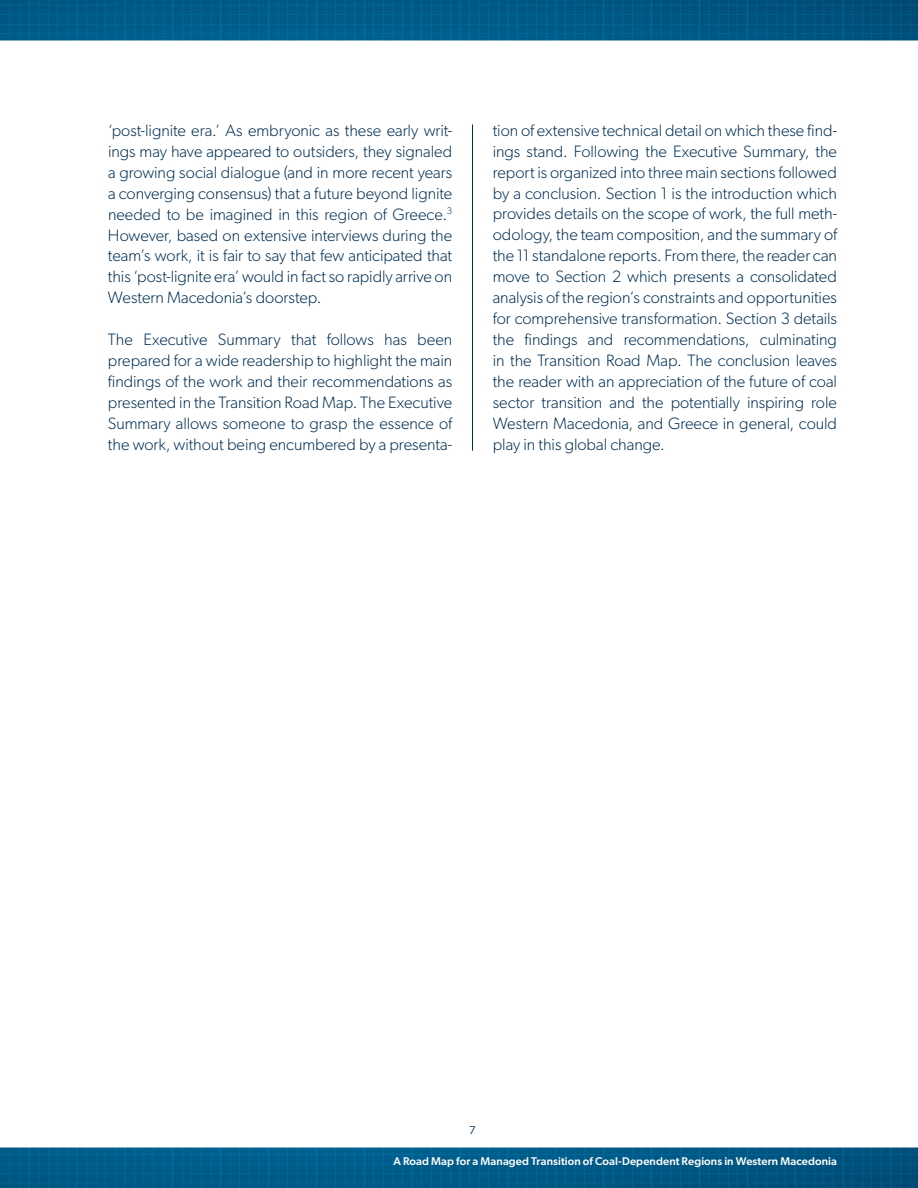
<style>
.page{position:relative;width:918px;height:1188px;background:#fff}
.page>*{position:absolute;margin:0;border:0;box-sizing:border-box;transform-origin:0 0}
.t1{font:300 16.5px/21px "Gibson";color:#002f54;text-align:justify}
.t2{font:500 11.25px "Gibson";letter-spacing:.01em;color:#fff}
.t3{font:11.25px "Gibson";color:#002f54}
</style>
<div class="page">
<svg style="left:0;top:1148px;width:918px;height:40px;background:#005986"></svg>
<svg style="left:0;top:1154px;width:918px;height:1px"></svg>
<svg style="left:0;top:1164px;width:918px;height:1px"></svg>
<svg style="left:0;top:1173px;width:918px;height:1px"></svg>
<svg style="left:0;top:1183px;width:918px;height:1px"></svg>
<svg style="left:0;top:0;width:918px;height:40px;background:#005a87"></svg>
<hr style="left:472px;top:124px;width:1px;height:327px;background:#002f54">
<p class="t1" style="left:108px;top:119px;width:346px">‘post-lignite era.’ As embryonic as these early writ&shy;ings may have appeared to outsiders, they signaled a growing social dialogue (and in more recent years a converging consensus) that a future beyond lignite needed to be imagined in this region of Greece.<sup>3<br></sup>However, based on extensive interviews during the team’s work, it is fair to say that few anticipated that this ‘post-lignite era’ would in fact so rapidly arrive on Western Macedonia’s doorstep.</p>
<p class="t1" style="left:108px;top:329px;width:346px">The Executive Summary that follows has been prepared for a wide readership to highlight the main findings of the work and their recommendations as presented in the Transition Road Map. The Executive Summary allows someone to grasp the essence of the work, without being encumbered by a presenta-</p>
<p class="t1" style="left:493px;top:119px;width:346px">tion of extensive technical detail on which these find&shy;ings stand. Following the Executive Summary, the report is organized into three main sections followed by a conclusion. Section 1 is the introduction which provides details on the scope of work, the full meth&shy;odology, the team composition, and the summary of the 11 standalone reports. From there, the reader can move to Section 2 which presents a consolidated analysis of the region’s constraints and opportunities for comprehensive transformation. Section 3 details the findings and recommendations, culminating in the Transition Road Map. The conclusion leaves the reader with an appreciation of the future of coal sector transition and the potentially inspiring role Western Macedonia, and Greece in general, could play in this global change.</p>
<p class="t3" style="left:469px;top:1123px;width:8px">7</p>
<p class="t2" style="left:393px;top:1154px;width:445px">A Road Map for a Managed Transition of Coal-Dependent Regions in Western Macedonia</p>
</div>
